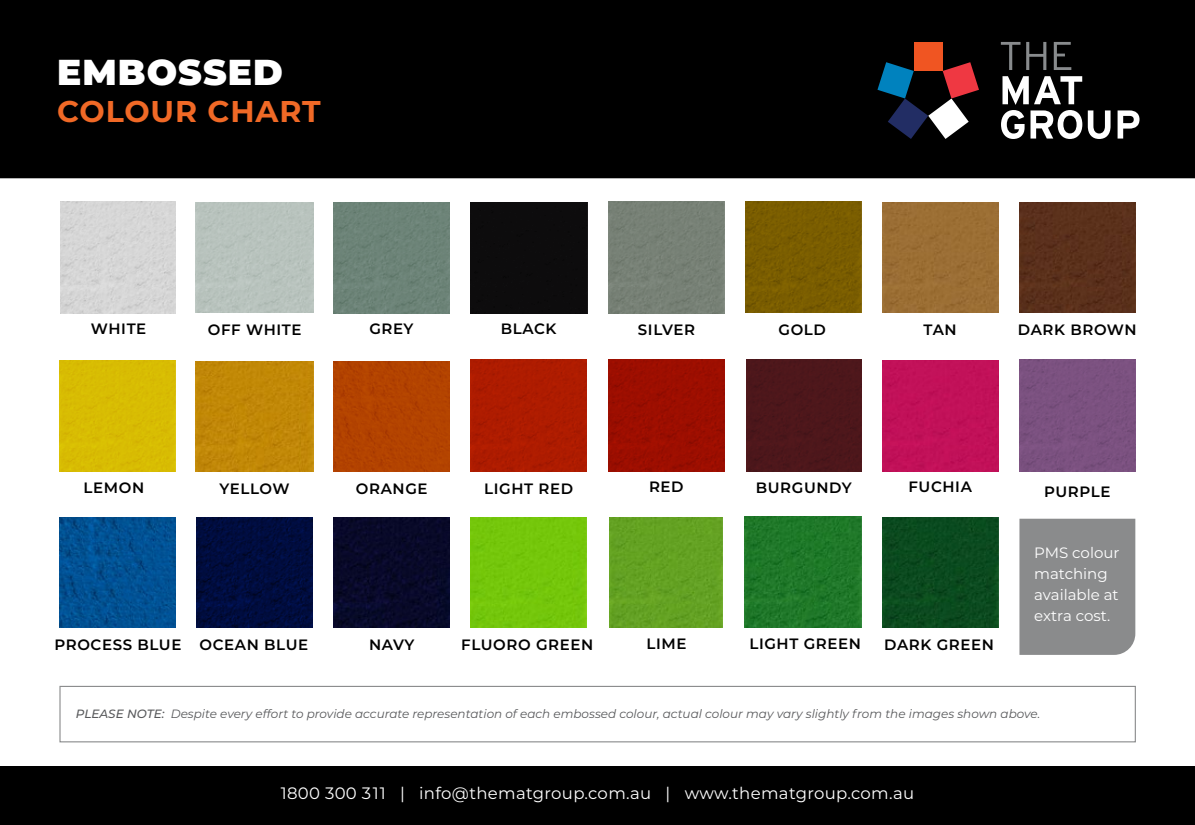
<style>
.page{position:relative;width:1195px;height:825px;background:#fff}
.page>*{position:absolute;margin:0;border:0;box-sizing:border-box;transform-origin:0 0}
.t1{font:900 36px "Montserrat";letter-spacing:.03em;color:#fff}
.t2{font:700 30px "Montserrat";letter-spacing:.03em;color:#f06926}
.t3{font:16.5px "Montserrat";letter-spacing:.02em;color:#fff}
.t4{font:600 15px "Montserrat";letter-spacing:.04em;color:#000}
.t5{font:15px/21px "Montserrat";color:#fff}
.t6{font:italic 12px "Montserrat";color:#58595b}
.s1{font-weight:500}
</style>
<div class="page">
<div style="left:59px;top:686px;width:1077px;height:56px;border:1px solid #8a8b8c"></div>
<div style="left:745px;top:201px;width:116px;height:112px;background:#7a5d00"></div>
<div style="left:0;top:0;width:1195px;height:178px;background:#000"></div>
<div style="left:914px;top:42px;width:29px;height:29px;background:#f05522"></div>
<svg style="left:877px;top:62px;width:102px;height:77px;background:#403642"></svg>
<svg style="left:1001px;top:42px;width:19px;height:28px"></svg>
<svg style="left:1026px;top:42px;width:20px;height:28px"></svg>
<svg style="left:1054px;top:42px;width:17px;height:28px"></svg>
<svg style="left:1001px;top:76px;width:81px;height:63px"></svg>
<svg style="left:1088px;top:110px;width:22px;height:29px"></svg>
<svg style="left:1117px;top:110px;width:22px;height:29px"></svg>
<div style="left:0;top:766px;width:1195px;height:59px;background:#000"></div>
<div style="left:1019px;top:360px;width:116px;height:111px;background:#7b5180"></div>
<div style="left:746px;top:360px;width:115px;height:111px;background:#4d171b"></div>
<div style="left:609px;top:517px;width:114px;height:111px;background:#64a223"></div>
<div style="left:470px;top:360px;width:116px;height:111px;background:#ae1b00"></div>
<div style="left:608px;top:202px;width:116px;height:111px;background:#778176"></div>
<div style="left:195px;top:361px;width:119px;height:110px;background:#c18807"></div>
<div style="left:883px;top:202px;width:115px;height:111px;background:#9b6e34"></div>
<div style="left:608px;top:360px;width:116px;height:111px;background:#9c0e00"></div>
<div style="left:333px;top:361px;width:117px;height:110px;background:#b34300"></div>
<div style="left:333px;top:202px;width:116px;height:111px;background:#6c8377"></div>
<div style="left:883px;top:361px;width:115px;height:110px;background:#c21159"></div>
<div style="left:470px;top:517px;width:116px;height:111px;background:#74c60b"></div>
<img style="left:745px;top:517px;width:116px;height:111px">
<div style="left:60px;top:202px;width:116px;height:111px;background:#d6d6d6"></div>
<div style="left:60px;top:361px;width:115px;height:110px;background:#d8bc03"></div>
<div style="left:470px;top:202px;width:118px;height:111px;background:#0d0c0d"></div>
<div style="left:1019px;top:202px;width:116px;height:111px;background:#5a301b"></div>
<img style="left:60px;top:517px;width:115px;height:111px">
<img style="left:197px;top:518px;width:116px;height:110px">
<img style="left:333px;top:517px;width:117px;height:111px">
<div style="left:1019px;top:519px;width:116px;height:136px;background:#8a8b8c"></div>
<div style="left:882px;top:517px;width:116px;height:111px;background:#0b4a1f"></div>
<div style="left:196px;top:202px;width:118px;height:110px;background:#b8c3bd"></div>
<h1 class="t1" style="left:57px;top:46px;width:227px">EMBOSSED</h1>
<h2 class="t2" style="left:57px;top:90px;width:265px">COLOUR CHART</h2>
<p class="t4" style="left:91px;top:318px;width:57px">WHITE</p>
<p class="t4" style="left:369px;top:318px;width:46px">GREY</p>
<p class="t4" style="left:501px;top:318px;width:57px">BLACK</p>
<p class="t4" style="left:208px;top:319px;width:95px">OFF WHITE</p>
<p class="t4" style="left:638px;top:319px;width:59px">SILVER</p>
<p class="t4" style="left:778px;top:319px;width:49px">GOLD</p>
<p class="t4" style="left:923px;top:319px;width:35px">TAN</p>
<p class="t4" style="left:1018px;top:319px;width:120px">DARK BROWN</p>
<p class="t4" style="left:356px;top:478px;width:73px">ORANGE</p>
<p class="t4" style="left:756px;top:477px;width:97px">BURGUNDY</p>
<p class="t4" style="left:908px;top:476px;width:65px">FUCHIA</p>
<p class="t4" style="left:1044px;top:481px;width:68px">PURPLE</p>
<p class="t4" style="left:84px;top:477px;width:62px">LEMON</p>
<p class="t4" style="left:220px;top:478px;width:72px">YELLOW</p>
<p class="t4" style="left:484px;top:478px;width:90px">LIGHT RED</p>
<p class="t4" style="left:649px;top:476px;width:36px">RED</p>
<p class="t4" style="left:54px;top:634px;width:255px">PROCESS BLUE OCEAN BLUE</p>
<p class="t4" style="left:369px;top:634px;width:47px">NAVY</p>
<p class="t4" style="left:461px;top:634px;width:133px">FLUORO GREEN</p>
<p class="t4" style="left:646px;top:633px;width:41px">LIME</p>
<p class="t4" style="left:749px;top:633px;width:113px">LIGHT GREEN</p>
<p class="t4" style="left:884px;top:634px;width:111px">DARK GREEN</p>
<p class="t5" style="left:1034px;top:542px;width:87px">PMS colour matching available at extra cost.</p>
<p class="t6" style="left:76px;top:706px;width:966px"><span class="s1">PLEASE NOTE:</span> Despite every effort to provide accurate representation of each embossed colour, actual colour may vary slightly from the images shown above.</p>
<p class="t3" style="left:281px;top:782px;width:635px">1800 300 311 | info@thematgroup.com.au | www.thematgroup.com.au</p>
</div>
